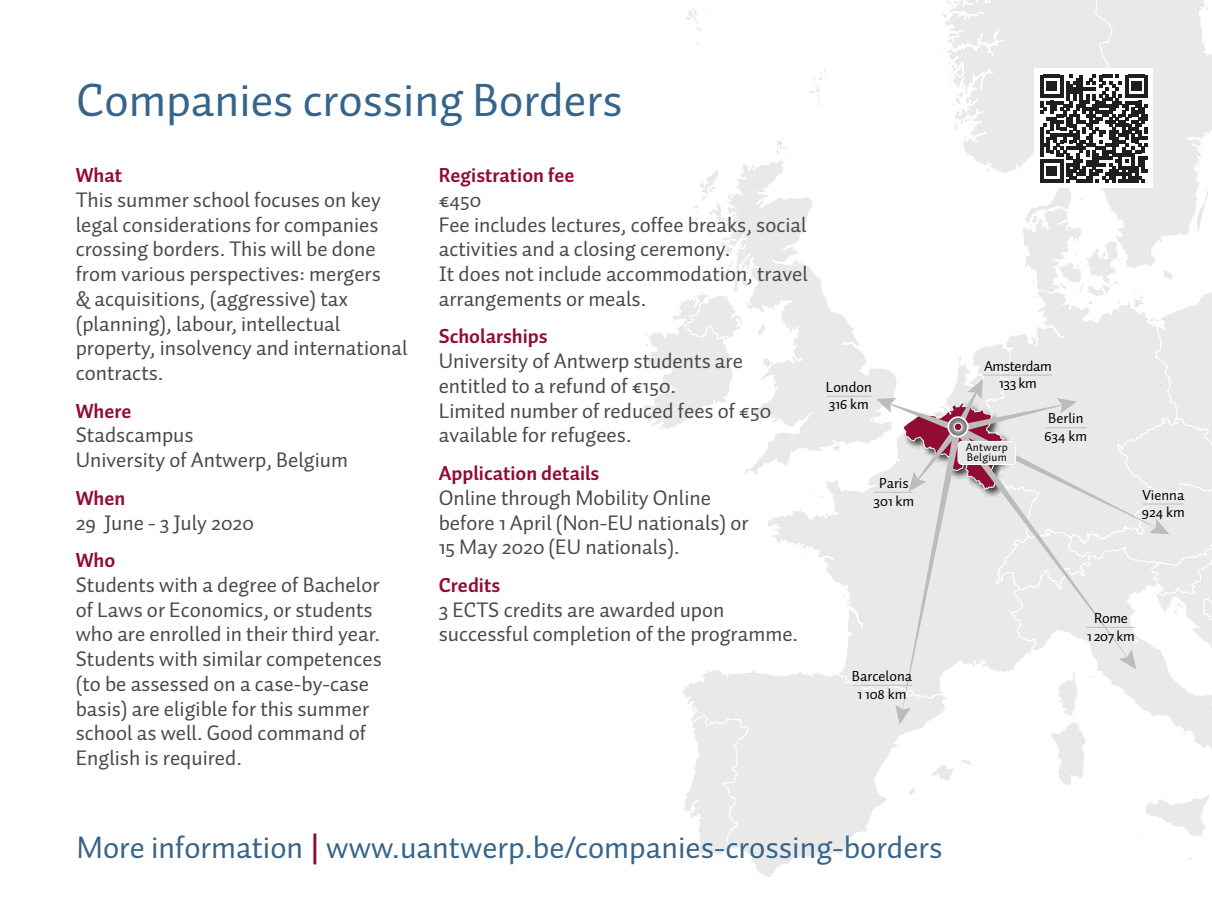
<style>
.page{position:relative;width:1212px;height:919px;background:#fff}
.page>*{position:absolute;margin:0;border:0;box-sizing:border-box;transform-origin:0 0}
.t1{font:47.25px "Auto 1";color:#36648a}
.t2{font:31.5px "Auto 1";color:#36648a}
.t3{font:21.38px/24.8px "Auto 1";color:#4a4a49}
.t4{font:700 20.25px "Auto 1";color:#910c32}
.t5{font:14.85px/17.8px "Auto 1";color:#000;text-align:center}
.t6{font:14.85px/17.8px "Auto 1";letter-spacing:-.025em;color:#000;text-align:center}
.t7{font:11.47px/10.3px "Auto 1";letter-spacing:.025em;color:#000}
.s1{font-weight:700;color:#910c32}
</style>
<div class="page">
<svg style="left:682px;top:670px;width:289px;height:207px"></svg>
<svg style="left:682px;top:714px;width:67px;height:163px"></svg>
<svg style="left:1051px;top:724px;width:161px;height:136px"></svg>
<svg style="left:642px;top:68px;width:234px;height:407px"></svg>
<svg style="left:759px;top:427px;width:117px;height:291px"></svg>
<svg style="left:685px;top:8px;width:22px;height:37px"></svg>
<hr style="left:827px;top:396px;width:44px;height:1px;background:#bcbcbc">
<hr style="left:874px;top:492px;width:38px;height:1px;background:#bcbcbc">
<hr style="left:853px;top:684px;width:59px;height:1px;background:#bcbcbc">
<svg style="left:876px;top:0;width:336px;height:724px"></svg>
<h1 class="t1" style="left:77px;top:70px;width:547px">Companies crossing Borders</h1>
<p class="t4" style="left:76px;top:162px;width:48px">What</p>
<p class="t3" style="left:76px;top:187px;width:333px">This summer school focuses on key legal considerations for companies crossing borders. This will be done from various perspectives: mergers<br>&amp; acquisitions, (aggressive) tax (planning), labour, intellectual property, insolvency and international contracts.</p>
<p class="t4" style="left:76px;top:398px;width:57px">Where</p>
<p class="t3" style="left:76px;top:422px;width:274px">Stadscampus<br>University of Antwerp, Belgium</p>
<p class="t4" style="left:76px;top:485px;width:51px">When</p>
<p class="t3" style="left:76px;top:509px;width:180px">29 June - 3 July 2020</p>
<p class="t4" style="left:76px;top:547px;width:41px">Who</p>
<p class="t3" style="left:76px;top:571px;width:308px">Students with a degree of Bachelor of Laws or Economics, or students who are enrolled in their third year.<br>Students with similar competences (to be assessed on a case-by-case basis) are eligible for this summer school as well. Good command of<br>English is required.</p>
<p class="t4" style="left:439px;top:162px;width:137px">Registration fee</p>
<p class="t3" style="left:439px;top:187px;width:371px">€450<br>Fee includes lectures, coffee breaks, social activities and a closing ceremony.<br>It does not include accommodation, travel arrangements or meals.</p>
<p class="t4" style="left:439px;top:324px;width:111px">Scholarships</p>
<p class="t3" style="left:439px;top:348px;width:334px">University of Antwerp students are entitled to a refund of €150.<br>Limited number of reduced fees of €50 available for refugees.</p>
<p class="t4" style="left:439px;top:460px;width:162px">Application details</p>
<p class="t3" style="left:439px;top:484px;width:311px">Online through Mobility Online before 1 April (Non-EU nationals) or<br>15 May 2020 (EU nationals).</p>
<p class="t4" style="left:439px;top:572px;width:63px">Credits</p>
<p class="t3" style="left:439px;top:596px;width:361px">3 ECTS credits are awarded upon successful completion of the programme.</p>
<p class="t6" style="left:984px;top:356px;width:69px">Amsterdam</p>
<p class="t5" style="left:826px;top:377px;width:47px">London</p>
<p class="t5" style="left:999px;top:374px;width:39px">133 km</p>
<p class="t5" style="left:829px;top:395px;width:41px">316 km</p>
<p class="t7" style="left:966px;top:442px;width:44px">Antwerp<br>Belgium</p>
<p class="t5" style="left:1044px;top:409px;width:44px;text-align:left">Berlin<br>634 km</p>
<p class="t5" style="left:873px;top:473px;width:42px">Paris<br>301 km</p>
<p class="t5" style="left:1142px;top:485px;width:44px;text-align:left">Vienna<br>924 km</p>
<p class="t5" style="left:852px;top:666px;width:62px">Barcelona<br>1 108 km</p>
<p class="t6" style="left:1087px;top:608px;width:49px">Rome<br>1 207 km</p>
<h2 class="t2" style="left:77px;top:827px;width:867px">More information <span class="s1">|</span> www.uantwerp.be/companies-crossing-borders</h2>
</div>
